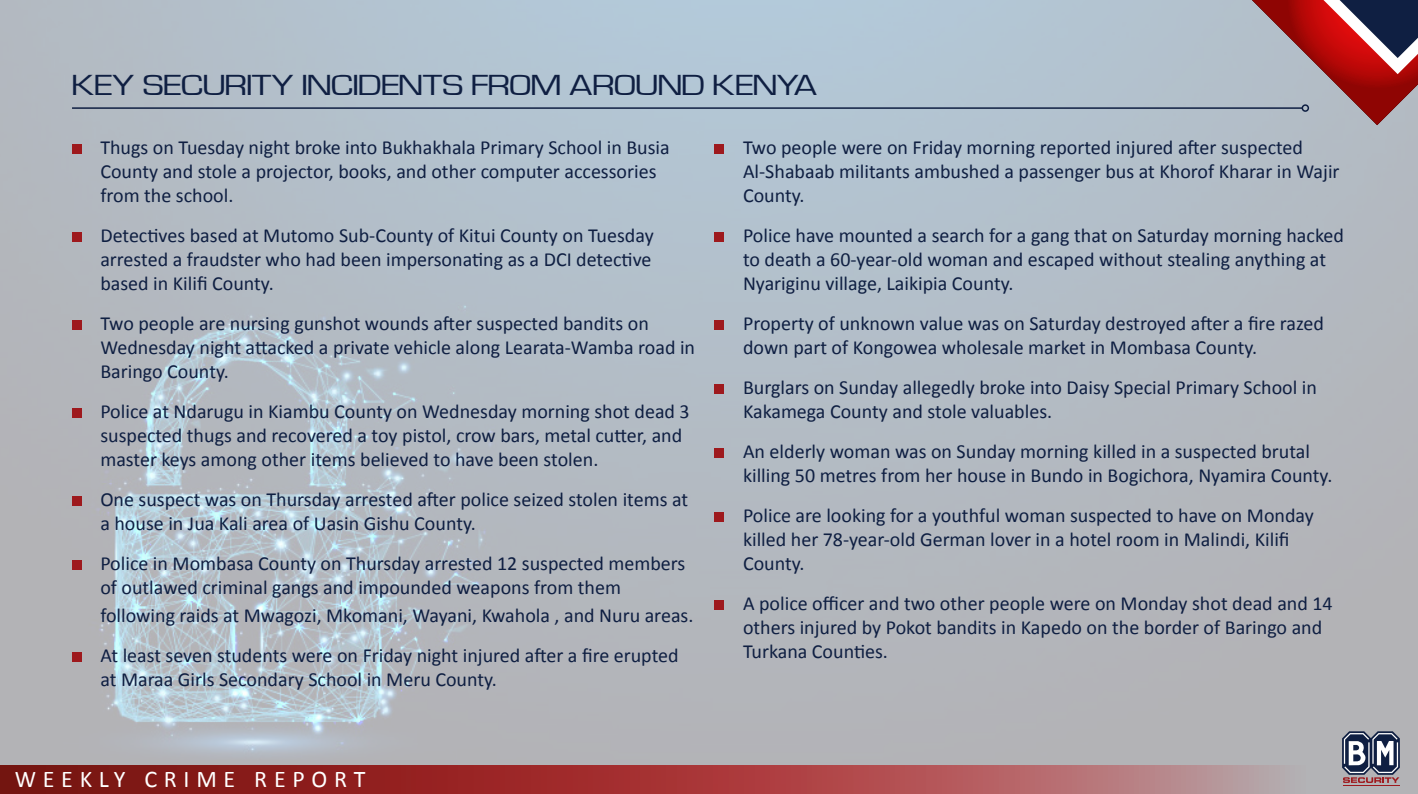
<style>
.page{position:relative;width:1418px;height:794px;background:#fff}
.page>*{position:absolute;margin:0;border:0;box-sizing:border-box;transform-origin:0 0}
.t1{font:30px "Waukegan LDO Extended";color:#0f1f42}
.t2{font:24px "Calibri";letter-spacing:.28em;color:#fff}
.t3{font:20px/24px "Calibri";color:#0f1f42}
</style>
<div class="page">
<img style="left:1px;top:0;width:1416px;height:794px">
<hr style="left:72px;top:107px;width:1230px;height:2px;background:#0f1f42">
<svg style="left:0;top:765px;width:1325px;height:29px;background:#a04344"></svg>
<svg style="left:1250px;top:0;width:167px;height:125px;background:#9f666e"></svg>
<svg style="left:1341px;top:731px;width:58px;height:52px"></svg>
<hr style="left:1342px;top:785px;width:57px;height:1px;background:#9e191d">
<div style="left:72px;top:144px;width:10px;height:10px;background:#9e191d"></div>
<div style="left:72px;top:232px;width:10px;height:10px;background:#9e191d"></div>
<div style="left:72px;top:320px;width:10px;height:10px;background:#9e191d"></div>
<div style="left:72px;top:408px;width:10px;height:10px;background:#9e191d"></div>
<div style="left:72px;top:496px;width:10px;height:10px;background:#9e191d"></div>
<div style="left:72px;top:560px;width:10px;height:10px;background:#9e191d"></div>
<div style="left:72px;top:652px;width:10px;height:10px;background:#9e191d"></div>
<div style="left:714px;top:144px;width:10px;height:10px;background:#9e191d"></div>
<div style="left:714px;top:232px;width:10px;height:10px;background:#9e191d"></div>
<div style="left:714px;top:320px;width:10px;height:10px;background:#9e191d"></div>
<div style="left:714px;top:384px;width:10px;height:10px;background:#9e191d"></div>
<div style="left:714px;top:448px;width:10px;height:10px;background:#9e191d"></div>
<div style="left:714px;top:512px;width:10px;height:10px;background:#9e191d"></div>
<div style="left:714px;top:600px;width:10px;height:10px;background:#9e191d"></div>
<h1 class="t1" style="left:72px;top:69px;width:746px">KEY SECURITY INCIDENTS FROM AROUND KENYA</h1>
<p class="t3" style="left:100px;top:135px;width:571px">Thugs on Tuesday night broke into Bukhakhala Primary School in Busia<br>County and stole a projector, books, and other computer accessories from the school.</p>
<p class="t3" style="left:100px;top:223px;width:555px;text-align:justify">Detectives based at Mutomo Sub-County of Kitui County on Tuesday arrested a fraudster who had been impersonating as a DCI detective based in Kilifi County.</p>
<p class="t3" style="left:100px;top:311px;width:596px">Two people are nursing gunshot wounds after suspected bandits on<br>Wednesday night attacked a private vehicle along Learata-Wamba road in<br>Baringo County.</p>
<p class="t3" style="left:100px;top:399px;width:591px">Police at Ndarugu in Kiambu County on Wednesday morning shot dead 3 suspected thugs and recovered a toy pistol, crow bars, metal cutter, and master keys among other items believed to have been stolen.</p>
<p class="t3" style="left:100px;top:487px;width:589px">One suspect was on Thursday arrested after police seized stolen items at a house in Jua Kali area of Uasin Gishu County.</p>
<p class="t3" style="left:100px;top:551px;width:586px">Police in Mombasa County on Thursday arrested 12 suspected members of outlawed criminal gangs and impounded weapons from them</p>
<p class="t3" style="left:100px;top:595px;width:594px;line-height:40px">following raids at Mwagozi, Mkomani, Wayani, Kwahola , and Nuru areas.<br>At least seven students were on Friday night injured after a fire erupted</p>
<p class="t3" style="left:100px;top:667px;width:398px">at Maraa Girls Secondary School in Meru County.</p>
<p class="t2" style="left:15px;top:764px;width:352px">WEEKLY CRIME REPORT</p>
<p class="t3" style="left:743px;top:135px;width:598px">Two people were on Friday morning reported injured after suspected<br>Al-Shabaab militants ambushed a passenger bus at Khorof Kharar in Wajir<br>County.</p>
<p class="t3" style="left:743px;top:223px;width:602px">Police have mounted a search for a gang that on Saturday morning hacked to death a 60-year-old woman and escaped without stealing anything at<br>Nyariginu village, Laikipia County.</p>
<p class="t3" style="left:743px;top:311px;width:582px">Property of unknown value was on Saturday destroyed after a fire razed down part of Kongowea wholesale market in Mombasa County.</p>
<p class="t3" style="left:743px;top:375px;width:575px">Burglars on Sunday allegedly broke into Daisy Special Primary School in<br>Kakamega County and stole valuables.</p>
<p class="t3" style="left:743px;top:439px;width:591px">An elderly woman was on Sunday morning killed in a suspected brutal killing 50 metres from her house in Bundo in Bogichora, Nyamira County.</p>
<p class="t3" style="left:743px;top:503px;width:572px">Police are looking for a youthful woman suspected to have on Monday killed her 78-year-old German lover in a hotel room in Malindi, Kilifi<br>County.</p>
<p class="t3" style="left:743px;top:591px;width:591px">A police officer and two other people were on Monday shot dead and 14 others injured by Pokot bandits in Kapedo on the border of Baringo and<br>Turkana Counties.</p>
</div>
